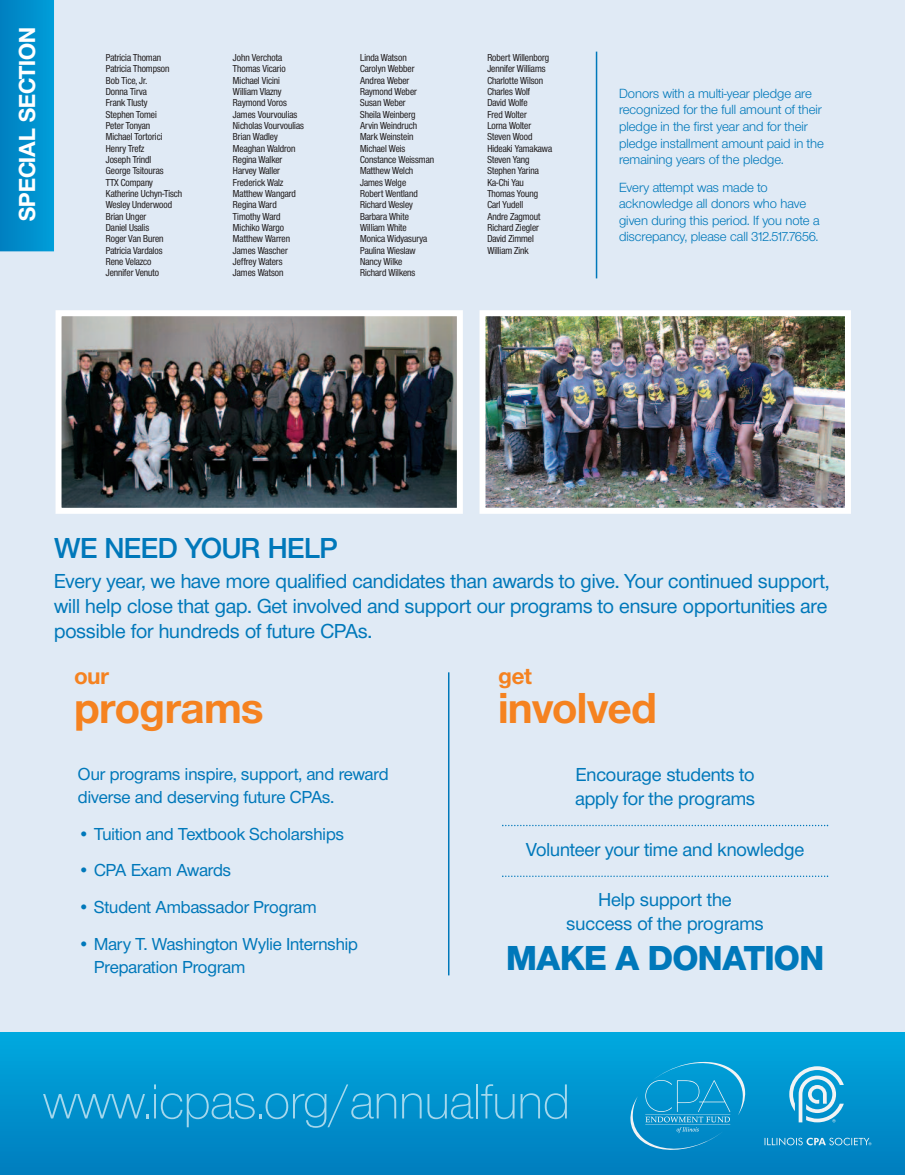
<style>
.page{position:relative;width:905px;height:1175px;background:#fff}
.page>*{position:absolute;margin:0;border:0;box-sizing:border-box;transform-origin:0 0}
.t1{font:51px "Nimbus San Nov D Ligh";color:rgb(255 255 255/.65)}
.t2{font:700 45px "Nimbus San Nov D";color:#f58220}
.t3{font:36px "Nimbus San Nov D Heav";color:#0078ba}
.t4{font:600 30px "Nimbus San Nov D";color:#0078ba}
.t5{font:700 24px "Nimbus San Nov D";color:#fff}
.t6{font:700 24px "Nimbus San Nov D";color:#f58220}
.t7{font:500 21px/25.2px "Nimbus San Nov D";color:#0078ba;text-align:justify}
.t8{font:500 19.5px/23.7px "Nimbus San Nov D";color:#0078ba}
.t9{font:500 18px/23.1px "Nimbus San Nov D";color:#0078ba}
.t10{font:13.8px/16.5px "Nimbus San Nov D";color:#0078ba}
.t11{font:500 condensed 10.5px/11.4px "Nimbus San Nov D";color:#231f20}
</style>
<div class="page">
<div style="left:0;top:0;width:904px;height:1174px;background:#e0eaf5"></div>
<div style="left:0;top:0;width:54px;height:251px;background:linear-gradient(to right,#007fc0,#009dd9)"></div>
<div style="left:0;top:1032px;width:904px;height:142px;background:linear-gradient(to bottom,#00a9df,#007dbe)"></div>
<svg style="left:630px;top:1061px;width:115px;height:88px;background:#1399d0"></svg>
<svg style="left:764px;top:1066px;width:107px;height:79px;background:#26a0d3"></svg>
<svg style="left:502px;top:824px;width:326px;height:2px"></svg>
<svg style="left:502px;top:875px;width:326px;height:2px"></svg>
<img style="left:63px;top:317px;width:393px;height:190px">
<div style="left:56px;top:310px;width:407px;height:204px;border:6px solid #fff"></div>
<img style="left:486px;top:317px;width:357px;height:190px">
<div style="left:479px;top:310px;width:371px;height:204px;border:6px solid #fff"></div>
<hr style="left:448px;top:672px;width:1px;height:303px;background:#0078ba">
<hr style="left:595px;top:52px;width:2px;height:226px;background:#0078ba">
<h3 class="t5" style="left:13px;top:221px;width:195px;rotate:-90deg">SPECIAL SECTION</h3>
<p class="t11" style="left:106px;top:52px;width:78px">Patricia Thoman<br>Patricia Thompson<br>Bob Tice, Jr.<br>Donna Tirva<br>Frank Tlusty<br>Stephen Tomei<br>Peter Tonyan<br>Michael Tortorici<br>Henry Trefz<br>Joseph Trindl<br>George Tsitouras<br>TTX Company<br>Katherine Uchyn-Tisch<br>Wesley Underwood<br>Brian Unger<br>Daniel Usalis<br>Roger Van Buren<br>Patricia Vardalos<br>Rene Velazco<br>Jennifer Venuto</p>
<p class="t11" style="left:233px;top:52px;width:72px">John Verchota<br>Thomas Vicario<br>Michael Vicini<br>William Vlazny<br>Raymond Voros<br>James Vourvoulias<br>Nicholas Vourvoulias<br>Brian Wadley<br>Meaghan Waldron<br>Regina Walker<br>Harvey Waller<br>Frederick Walz<br>Matthew Wangard<br>Regina Ward<br>Timothy Ward<br>Michiko Wargo<br>Matthew Warren<br>James Wascher<br>Jeffrey Waters<br>James Watson</p>
<p class="t11" style="left:360px;top:52px;width:75px">Linda Watson<br>Carolyn Webber<br>Andrea Weber<br>Raymond Weber<br>Susan Weber<br>Sheila Weinberg<br>Arvin Weindruch<br>Mark Weinstein<br>Michael Weis<br>Constance Weissman<br>Matthew Welch<br>James Welge<br>Robert Wentland<br>Richard Wesley<br>Barbara White<br>William White<br>Monica Widyasurya<br>Paulina Wieslaw<br>Nancy Wilke<br>Richard Wilkens</p>
<p class="t11" style="left:487px;top:52px;width:66px">Robert Willenborg<br>Jennifer Williams<br>Charlotte Wilson<br>Charles Wolf<br>David Wolfe<br>Fred Wolter<br>Lorna Wolter<br>Steven Wood<br>Hideaki Yamakawa<br>Steven Yang<br>Stephen Yarina<br>Ka-Chi Yau<br>Thomas Young<br>Carl Yudell<br>Andre Zagmout<br>Richard Ziegler<br>David Zimmel<br>William Zink</p>
<h3 class="t10" style="left:619px;top:85px;width:206px">Donors with a multi-year pledge are recognized for the full amount of their pledge in the first year and for their pledge installment amount paid in the remaining years of the pledge.</h3>
<h3 class="t10" style="left:619px;top:178px;width:202px">Every attempt was made to acknowledge all donors who have given during this period. If you note a discrepancy, please call 312.517.7656.</h3>
<h3 class="t4" style="left:54px;top:530px;width:285px">WE NEED YOUR HELP</h3>
<h3 class="t7" style="left:54px;top:568px;width:776px">Every year, we have more qualified candidates than awards to give. Your continued support, will help close that gap. Get involved and support our programs to ensure opportunities are possible for hundreds of future CPAs.</h3>
<h3 class="t6" style="left:74px;top:661px;width:36px">our</h3>
<h2 class="t2" style="left:74px;top:681px;width:191px">programs</h2>
<h3 class="t9" style="left:78px;top:762px;width:312px">Our programs inspire, support, and reward diverse and deserving future CPAs.</h3>
<h3 class="t9" style="left:78px;top:822px;width:267px">• Tuition and Textbook Scholarships</h3>
<h3 class="t9" style="left:78px;top:858px;width:155px">• CPA Exam Awards</h3>
<h3 class="t9" style="left:78px;top:895px;width:240px">• Student Ambassador Program</h3>
<h3 class="t9" style="left:94px;top:931px;width:265px;text-indent:-16px">• Mary T. Washington Wylie Internship<br>Preparation Program</h3>
<h3 class="t6" style="left:498px;top:661px;width:35px">get</h3>
<h2 class="t2" style="left:498px;top:681px;width:160px">involved</h2>
<h3 class="t8" style="left:575px;top:762px;width:181px">Encourage students to apply for the programs</h3>
<h3 class="t8" style="left:525px;top:837px;width:280px">Volunteer your time and knowledge</h3>
<h3 class="t8" style="left:566px;top:887px;width:198px;text-align:center">Help support the success of the programs</h3>
<h3 class="t3" style="left:506px;top:936px;width:319px">MAKE A DONATION</h3>
<h1 class="t1" style="left:43px;top:1071px;width:528px">www.icpas.org/annualfund</h1>
</div>
